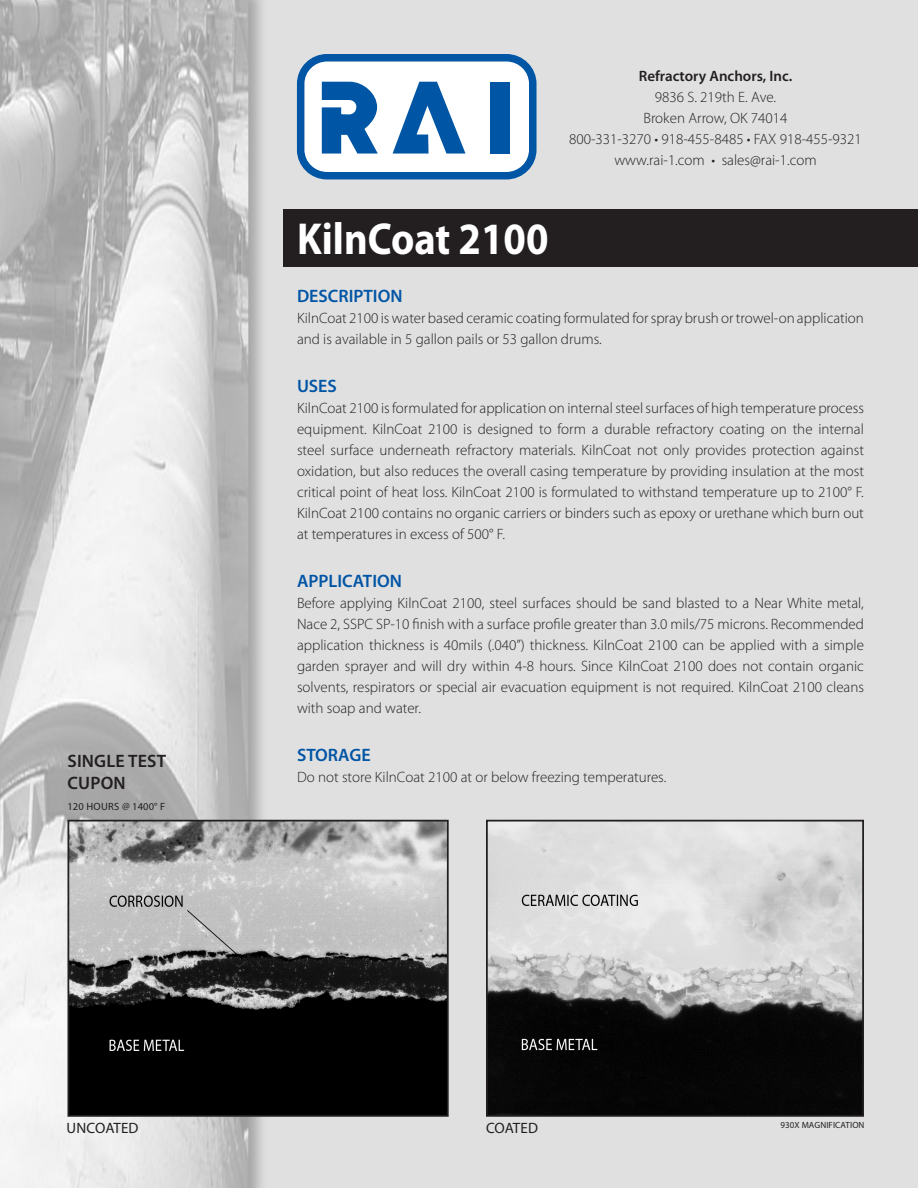
<style>
.page{position:relative;width:918px;height:1188px;background:#fff}
.page>*{position:absolute;margin:0;border:0;box-sizing:border-box;transform-origin:0 0}
.t1{font:700 45px "Myriad Pro";color:#fff;scale:.9 1}
.t2{font:600 18px "Myriad Pro";color:#0155a5}
.t3{font:600 18px "Myriad Pro";letter-spacing:.01em;color:#231f20}
.body_copy_10_14{font:300 15px/21px "Myriad Pro";color:#231f20;text-align:justify}
.t4{font:600 15px "Myriad Pro";color:#231f20}
.t5{font:15px "Myriad Pro";letter-spacing:.005em;color:#231f20}
.t6{font:10.5px "Myriad Pro";letter-spacing:.01em;color:#231f20}
.t7{font:9px "Myriad Pro";letter-spacing:.01em;color:#231f20}
</style>
<div class="page">
<img style="left:0;top:0;width:918px;height:1188px">
<div style="left:284px;top:209px;width:634px;height:58px;background:#231f20"></div>
<div style="left:301px;top:58px;width:232px;height:118px;background:#fff;border-radius:26px"></div>
<div style="left:297px;top:54px;width:240px;height:125px;border:8px solid #0155a5;border-radius:26px"></div>
<svg style="left:322px;top:82px;width:56px;height:72px"></svg>
<svg style="left:393px;top:82px;width:73px;height:72px"></svg>
<div style="left:490px;top:82px;width:20px;height:72px;background:#0155a5"></div>
<img style="left:71px;top:823px;width:375px;height:291px">
<div style="left:68px;top:820px;width:381px;height:297px;border:2px solid #231f20"></div>
<img style="left:489px;top:823px;width:372px;height:291px">
<div style="left:486px;top:820px;width:378px;height:297px;border:2px solid #231f20"></div>
<p class="t3" style="left:68px;top:750px;width:100px">SINGLE TEST</p>
<p class="t3" style="left:68px;top:771px;width:60px">CUPON</p>
<p class="t6" style="left:68px;top:800px;width:99px">120 HOURS @ 1400° F</p>
<p class="t4" style="left:639px;top:66px;width:155px">Refractory Anchors, Inc.</p>
<p class="body_copy_10_14" style="left:655px;top:86px;width:123px">9836 S. 219th E. Ave.</p>
<p class="body_copy_10_14" style="left:643px;top:107px;width:146px">Broken Arrow, OK 74014</p>
<p class="body_copy_10_14" style="left:569px;top:128px;width:294px">800-331-3270 • 918-455-8485 • FAX 918-455-9321</p>
<p class="body_copy_10_14" style="left:614px;top:149px;width:204px">www.rai-1.com • sales@rai-1.com</p>
<p class="t1" style="left:297px;top:210px;width:281px">KilnCoat 2100</p>
<p class="t2" style="left:297px;top:285px;width:107px">DESCRIPTION</p>
<p class="body_copy_10_14" style="left:297px;top:308px;width:568px">KilnCoat 2100 is water based ceramic coating formulated for spray brush or trowel-on application and is available in 5 gallon pails or 53 gallon drums.</p>
<p class="t2" style="left:297px;top:375px;width:41px">USES</p>
<p class="body_copy_10_14" style="left:297px;top:398px;width:569px">KilnCoat 2100 is formulated for application on internal steel surfaces of high temperature process equipment. KilnCoat 2100 is designed to form a durable refractory coating on the internal steel surface underneath refractory materials. KilnCoat not only provides protection against oxidation, but also reduces the overall casing temperature by providing insulation at the most critical point of heat loss. KilnCoat 2100 is formulated to withstand temperature up to 2100° F.<br>KilnCoat 2100 contains no organic carriers or binders such as epoxy or urethane which burn out at temperatures in excess of 500° F.</p>
<p class="t2" style="left:297px;top:570px;width:106px">APPLICATION</p>
<p class="body_copy_10_14" style="left:297px;top:593px;width:569px">Before applying KilnCoat 2100, steel surfaces should be sand blasted to a Near White metal, Nace 2, SSPC SP-10 finish with a surface profile greater than 3.0 mils/75 microns. Recommended application thickness is 40mils (.040”) thickness. KilnCoat 2100 can be applied with a simple garden sprayer and will dry within 4-8 hours. Since KilnCoat 2100 does not contain organic solvents, respirators or special air evacuation equipment is not required. KilnCoat 2100 cleans with soap and water.</p>
<p class="t2" style="left:297px;top:744px;width:75px">STORAGE</p>
<p class="body_copy_10_14" style="left:297px;top:767px;width:371px">Do not store KilnCoat 2100 at or below freezing temperatures.</p>
<p class="t5" style="left:67px;top:1118px;width:73px">UNCOATED</p>
<p class="t7" style="left:780px;top:1120px;width:86px">930X MAGNIFICATION</p>
<p class="t5" style="left:486px;top:1118px;width:54px">COATED</p>
</div>
